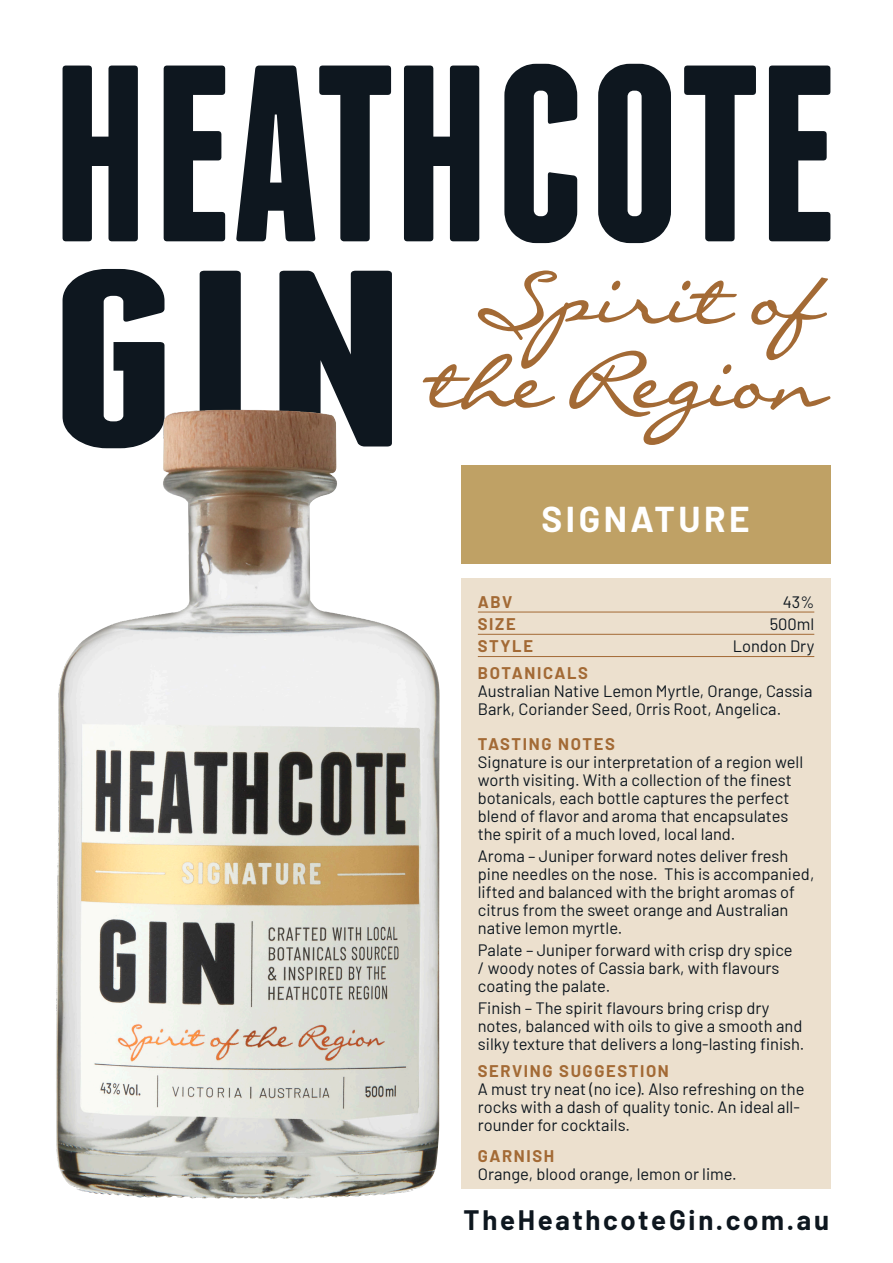
<style>
.page{position:relative;width:893px;height:1263px;background:#fff}
.page>*{position:absolute;margin:0;border:0;box-sizing:border-box;transform-origin:0 0}
.t1{font:700 35.1px "Barlow";letter-spacing:.1em;color:#fff}
.t2{font:700 27.45px "Barlow";letter-spacing:.1em;color:#0e171f}
.Taste{font:16.5px/18px "Barlow";color:#0e171f}
.Head{font:700 16.5px "Barlow";letter-spacing:.1em;color:#a36a35}
.Head-2{font:16.5px "Barlow";color:#0e171f}
</style>
<div class="page">
<div style="left:461px;top:578px;width:369px;height:610px;background:#ece0ce"></div>
<hr style="left:478px;top:612px;width:336px;height:1px;background:#a36a35">
<hr style="left:478px;top:634px;width:336px;height:1px;background:#a36a35">
<hr style="left:478px;top:656px;width:336px;height:1px;background:#a36a35">
<div style="left:461px;top:465px;width:369px;height:98px;background:#bfa165"></div>
<svg style="left:63px;top:64px;width:767px;height:345px;fill:#0e171f"></svg>
<svg style="left:423px;top:270px;width:407px;height:175px"></svg>
<img style="left:56px;top:409px;width:384px;height:790px">
<p class="t1" style="left:542px;top:493px;width:210px">SIGNATURE</p>
<p class="Head" style="left:478px;top:589px;width:36px">ABV</p>
<p class="Head-2" style="left:783px;top:590px;width:33px">43%</p>
<p class="Head" style="left:478px;top:612px;width:39px">SIZE</p>
<p class="Head-2" style="left:770px;top:612px;width:46px">500ml</p>
<p class="Head" style="left:478px;top:634px;width:57px">STYLE</p>
<p class="Head-2" style="left:733px;top:634px;width:83px">London Dry</p>
<p class="Head" style="left:478px;top:660px;width:112px">BOTANICALS</p>
<p class="Taste" style="left:478px;top:680px;width:336px">Australian Native Lemon Myrtle, Orange, Cassia<br>Bark, Coriander Seed, Orris Root, Angelica.</p>
<p class="Head" style="left:478px;top:731px;width:138px">TASTING NOTES</p>
<p class="Taste" style="left:478px;top:751px;width:327px">Signature is our interpretation of a region well worth visiting. With a collection of the finest botanicals, each bottle captures the perfect blend of flavor and aroma that encapsulates the spirit of a much loved, local land.</p>
<p class="Taste" style="left:478px;top:846px;width:338px">Aroma – Juniper forward notes deliver fresh pine needles on the nose. This is accompanied, lifted and balanced with the bright aromas of citrus from the sweet orange and Australian native lemon myrtle.</p>
<p class="Taste" style="left:478px;top:940px;width:316px">Palate – Juniper forward with crisp dry spice / woody notes of Cassia bark, with flavours coating the palate.</p>
<p class="Taste" style="left:478px;top:998px;width:328px">Finish – The spirit flavours bring crisp dry notes, balanced with oils to give a smooth and silky texture that delivers a long-lasting finish.</p>
<p class="Head" style="left:478px;top:1059px;width:193px">SERVING SUGGESTION</p>
<p class="Taste" style="left:478px;top:1079px;width:328px">A must try neat (no ice). Also refreshing on the rocks with a dash of quality tonic. An ideal all&shy;rounder for cocktails.</p>
<p class="Head" style="left:478px;top:1143px;width:78px">GARNISH</p>
<p class="Taste" style="left:478px;top:1163px;width:261px">Orange, blood orange, lemon or lime.</p>
<h2 class="t2" style="left:464px;top:1200px;width:367px">TheHeathcoteGin.com.au</h2>
</div>
